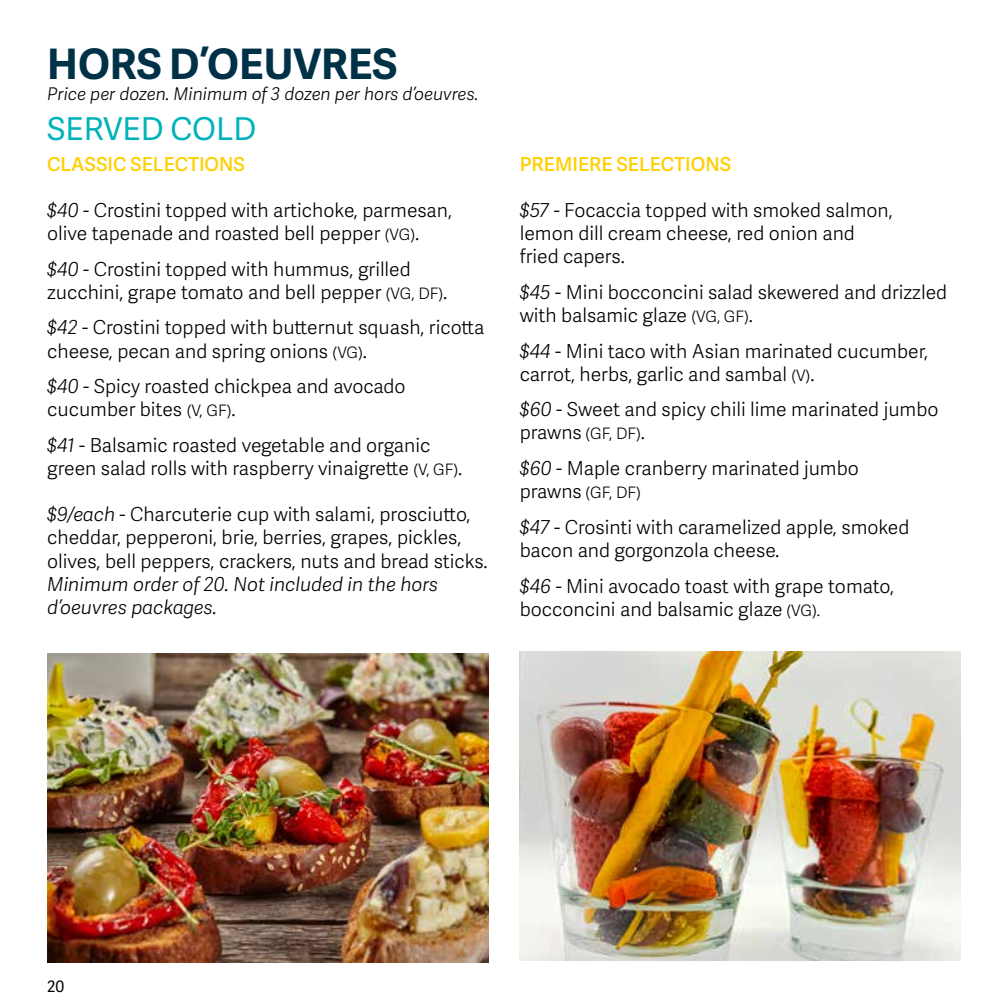
<style>
.page{position:relative;width:1008px;height:1008px;background:#fff}
.page>*{position:absolute;margin:0;border:0;box-sizing:border-box;transform-origin:0 0}
.t1{font:700 42px "Adelle Sans";color:#003146}
.t2{font:31.5px "Adelle Sans";color:#00b3ba}
.t3{font:300 19.25px/23.1px "Adelle Sans";color:#000}
.t4{font:italic 300 19.25px/23.1px "Adelle Sans";color:#000}
.t5{font:600 19.25px "Adelle Sans";color:#ffcf01}
.t6{font:italic 300 17.5px "Adelle Sans";color:#000}
.t7{font:300 15.75px "Adelle Sans";color:#000}
.t8{font:15.75px "Adelle Sans";color:#000}
.s1{font-style:italic}
.s2{font-size:15.75px}
.s3{font-size:19.25px}
</style>
<div class="page">
<img style="left:520px;top:652px;width:441px;height:309px">
<img style="left:47px;top:653px;width:441px;height:309px">
<h1 class="t1" style="left:47px;top:33px;width:352px">HORS D’OEUVRES</h1>
<p class="t6" style="left:47px;top:81px;width:433px">Price per dozen. Minimum of 3 dozen per hors d’oeuvres.</p>
<h2 class="t2" style="left:47px;top:106px;width:211px">SERVED COLD</h2>
<p class="t5" style="left:47px;top:150px;width:199px">CLASSIC SELECTIONS</p>
<p class="t3" style="left:47px;top:198px;width:406px"><span class="s1">$40</span> - Crostini topped with artichoke, parmesan, olive tapenade and roasted bell pepper <span class="s2">(VG)</span>.</p>
<p class="t3" style="left:47px;top:257px;width:402px"><span class="s1">$40</span> - Crostini topped with hummus, grilled zucchini, grape tomato and bell pepper <span class="s2">(VG, DF)</span>.</p>
<p class="t3" style="left:47px;top:315px;width:439px"><span class="s1">$42</span> - Crostini topped with butternut squash, ricotta cheese, pecan and spring onions <span class="s2">(VG)</span>.</p>
<p class="t3" style="left:47px;top:374px;width:360px"><span class="s1">$40</span> - Spicy roasted chickpea and avocado cucumber bites <span class="s2">(V, GF)</span>.</p>
<p class="t3" style="left:47px;top:433px;width:417px"><span class="s1">$41</span> - Balsamic roasted vegetable and organic green salad rolls with raspberry vinaigrette <span class="s2">(V, GF)</span>.</p>
<p class="t3" style="left:47px;top:502px;width:442px"><span class="s1">$9/each</span> - Charcuterie cup with salami, prosciutto, cheddar, pepperoni, brie, berries, grapes, pickles, olives, bell peppers, crackers, nuts and bread sticks.</p>
<p class="t4" style="left:47px;top:571px;width:392px">Minimum order of 20. Not included in the hors d’oeuvres packages.</p>
<p class="t5" style="left:520px;top:150px;width:213px">PREMIERE SELECTIONS</p>
<p class="t3" style="left:520px;top:198px;width:375px"><span class="s1">$57</span> - Focaccia topped with smoked salmon, lemon dill cream cheese, red onion and fried capers.</p>
<p class="t3" style="left:520px;top:280px;width:429px"><span class="s1">$45</span> - Mini bocconcini salad skewered and drizzled with balsamic glaze <span class="s2">(VG, GF)</span>.</p>
<p class="t3" style="left:520px;top:339px;width:410px"><span class="s1">$44</span> - Mini taco with Asian marinated cucumber, carrot, herbs, garlic and sambal <span class="s2">(V)</span>.</p>
<p class="t3" style="left:520px;top:397px;width:420px"><span class="s1">$60</span> - Sweet and spicy chili lime marinated jumbo prawns <span class="s2">(GF, DF)</span>.</p>
<p class="t3" style="left:520px;top:456px;width:341px"><span class="s1">$60</span> - Maple cranberry marinated jumbo</p>
<p class="t7" style="left:520px;top:481px;width:123px"><span class="s3">prawns</span> (GF, DF)</p>
<p class="t3" style="left:520px;top:515px;width:391px"><span class="s1">$47</span> - Crosinti with caramelized apple, smoked bacon and gorgonzola cheese.</p>
<p class="t3" style="left:520px;top:574px;width:376px"><span class="s1">$46</span> - Mini avocado toast with grape tomato, bocconcini and balsamic glaze <span class="s2">(VG).</span></p>
<p class="t8" style="left:47px;top:975px;width:19px">20</p>
</div>
